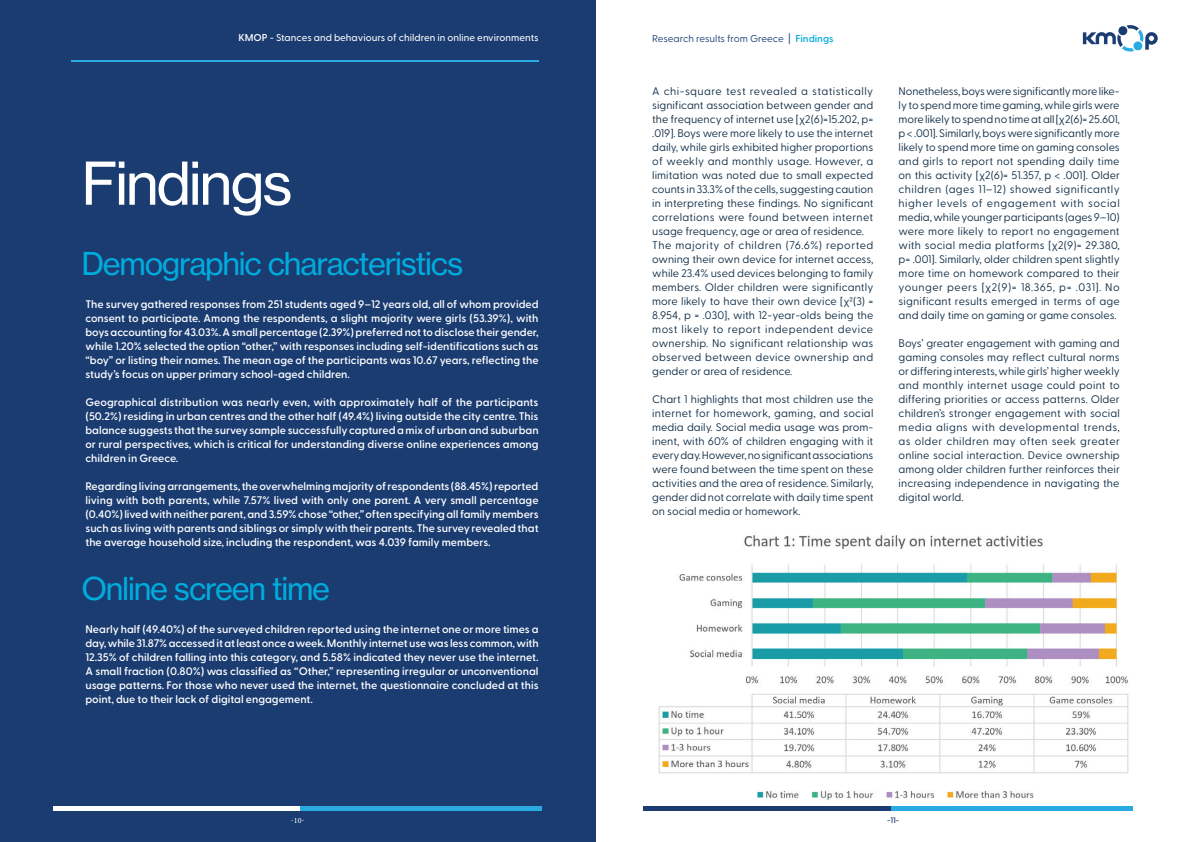
<style>
.page{position:relative;width:1191px;height:842px;background:#fff}
.page>*{position:absolute;margin:0;border:0;box-sizing:border-box;transform-origin:0 0}
.t1{font:58px "N Haas Grotesk TX Pro 55 Rg";letter-spacing:-.04em;color:#fff}
.t2{font:31px "N Haas Grotesk TX Pro 55 Rg";letter-spacing:-.04em;color:#00acdd}
.t3{font:11px/14px "Greycliff CF";color:#0e2c45;text-align:justify}
.t4{font:600 11px/14px "Greycliff CF";color:#fff;text-align:justify}
.t5{font:500 10px "Greycliff CF";color:#fff}
.t6{font:10px "Greycliff CF";letter-spacing:-.01em;color:#1b3c71}
.t7{font:600 8px "Greycliff CF";color:#1a3c71}
.t8{font:8px "Minion Pro";color:#fff}
.s1{font-weight:600}
.s2{font-size:11px}
.s3{font-weight:600;color:#00acdd}
</style>
<div class="page">
<img style="left:1082px;top:25px;width:76px;height:27px">
<div style="left:0;top:0;width:595px;height:842px;background:#1a3c71"></div>
<hr style="left:71px;top:60px;width:467px;height:2px;background:#29abe2">
<img style="left:658px;top:535px;width:470px;height:265px">
<hr style="left:643px;top:806px;width:248px;height:4px;background:#1a3c71">
<hr style="left:891px;top:806px;width:241px;height:4px;background:#29abe2">
<hr style="left:53px;top:806px;width:248px;height:4px;background:#fff">
<hr style="left:301px;top:806px;width:241px;height:4px;background:#29abe2">
<p class="t5" style="left:238px;top:30px;width:302px"><span class="s1">KMOP</span> - Stances and behaviours of children in online environments</p>
<h1 class="t1" style="left:81px;top:148px;width:213px">Findings</h1>
<h2 class="t2" style="left:81px;top:245px;width:383px">Demographic characteristics</h2>
<p class="t4" style="left:85px;top:297px;width:455px">The survey gathered responses from 251 students aged 9–12 years old, all of whom provided consent to participate. Among the respondents, a slight majority were girls (53.39%), with boys accounting for 43.03%. A small percentage (2.39%) preferred not to disclose their gender, while 1.20% selected the option “other,” with responses including self-identifications such as “boy” or listing their names. The mean age of the participants was 10.67 years, reflecting the study’s focus on upper primary school-aged children.</p>
<p class="t4" style="left:85px;top:395px;width:455px">Geographical distribution was nearly even, with approximately half of the participants (50.2%) residing in urban centres and the other half (49.4%) living outside the city centre. This balance suggests that the survey sample successfully captured a mix of urban and suburban or rural perspectives, which is critical for understanding diverse online experiences among children in Greece.</p>
<p class="t4" style="left:85px;top:479px;width:455px">Regarding living arrangements, the overwhelming majority of respondents (88.45%) reported living with both parents, while 7.57% lived with only one parent. A very small percentage (0.40%) lived with neither parent, and 3.59% chose “other,” often specifying all family members such as living with parents and siblings or simply with their parents. The survey revealed that the average household size, including the respondent, was 4.039 family members.</p>
<h2 class="t2" style="left:81px;top:570px;width:250px">Online screen time</h2>
<p class="t4" style="left:85px;top:622px;width:455px">Nearly half (49.40%) of the surveyed children reported using the internet one or more times a day, while 31.87% accessed it at least once a week. Monthly internet use was less common, with 12.35% of children falling into this category, and 5.58% indicated they never use the internet.<br>A small fraction (0.80%) was classified as “Other,” representing irregular or unconventional usage patterns. For those who never used the internet, the questionnaire concluded at this point, due to their lack of digital engagement.</p>
<p class="t8" style="left:291px;top:815px;width:15px">-10-</p>
<p class="t6" style="left:652px;top:31px;width:183px">Research results from Greece <span class="s2">|</span> <span class="s3">Findings</span></p>
<p class="t3" style="left:652px;top:83px;width:223px;text-align:left">A chi-square test revealed a statistically significant association between gender and the frequency of internet use [χ2(6)=15.202, p= .019]. Boys were more likely to use the internet daily, while girls exhibited higher proportions of weekly and monthly usage. However, a limitation was noted due to small expected counts in 33.3% of the cells, suggesting caution in interpreting these findings. No significant correlations were found between internet usage frequency, age or area of residence.<br>The majority of children (76.6%) reported owning their own device for internet access, while 23.4% used devices belonging to family members. Older children were significantly more likely to have their own device [χ²(3) = 8.954, p = .030], with 12-year-olds being the most likely to report independent device ownership. No significant relationship was observed between device ownership and gender or area of residence.</p>
<p class="t3" style="left:652px;top:391px;width:223px">Chart 1 highlights that most children use the internet for homework, gaming, and social media daily. Social media usage was prom&shy;inent, with 60% of children engaging with it every day. However, no significant associations were found between the time spent on these activities and the area of residence. Similarly, gender did not correlate with daily time spent on social media or homework.</p>
<p class="t3" style="left:898px;top:83px;width:223px">Nonetheless, boys were significantly more like&shy;ly to spend more time gaming, while girls were more likely to spend no time at all [χ2(6)= 25.601, p &lt; .001]. Similarly, boys were significantly more likely to spend more time on gaming consoles and girls to report not spending daily time on this activity [χ2(6)= 51.357, p &lt; .001]. Older children (ages 11–12) showed significantly higher levels of engagement with social media, while younger participants (ages 9–10) were more likely to report no engagement with social media platforms [χ2(9)= 29.380, p= .001]. Similarly, older children spent slightly more time on homework compared to their younger peers [χ2(9)= 18.365, p= .031]. No significant results emerged in terms of age and daily time on gaming or game consoles.</p>
<p class="t3" style="left:898px;top:335px;width:223px">Boys’ greater engagement with gaming and gaming consoles may reflect cultural norms or differing interests, while girls’ higher weekly and monthly internet usage could point to differing priorities or access patterns. Older children’s stronger engagement with social media aligns with developmental trends, as older children may often seek greater online social interaction. Device ownership among older children further reinforces their increasing independence in navigating the digital world.</p>
<p class="t7" style="left:887px;top:814px;width:14px">-11-</p>
</div>
